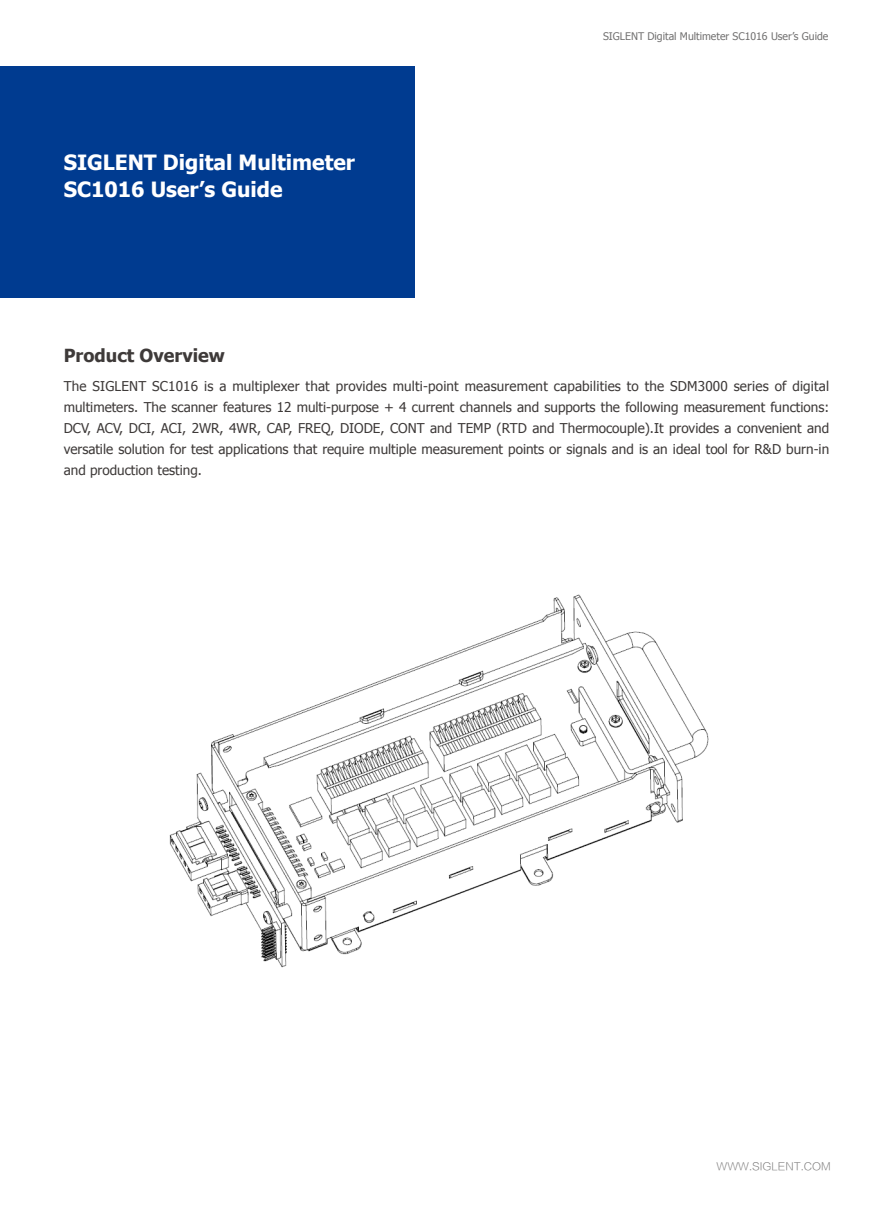
<style>
.page{position:relative;width:893px;height:1212px;background:#fff}
.page>*{position:absolute;margin:0;border:0;box-sizing:border-box;transform-origin:0 0}
.t1{font:700 21px/27px "Tahoma";color:#fff}
.t2{font:700 18px "Tahoma";color:#3e3a39}
.t3{font:13.5px/21px "Tahoma";color:#3e3a39;text-align:justify}
.t4{font:10.5px "Tahoma";color:#727171}
.t5{font:10.5px "FZLTKHK GBK1 0";color:#727171}
</style>
<div class="page">
<div style="left:0;top:66px;width:414px;height:231px;background:#003b90"></div>
<img style="left:169px;top:594px;width:540px;height:374px">
<h1 class="t1" style="left:64px;top:148px;width:293px">SIGLENT Digital Multimeter<br>SC1016 User’s Guide</h1>
<p class="t4" style="left:603px;top:29px;width:227px">SIGLENT Digital Multimeter SC1016 User’s Guide</p>
<h2 class="t2" style="left:64px;top:343px;width:163px">Product Overview</h2>
<p class="t3" style="left:64px;top:375px;width:767px">The SIGLENT SC1016 is a multiplexer that provides multi-point measurement capabilities to the SDM3000 series of digital multimeters. The scanner features 12 multi-purpose + 4 current channels and supports the following measurement functions:<br>DCV, ACV, DCI, ACI, 2WR, 4WR, CAP, FREQ, DIODE, CONT and TEMP (RTD and Thermocouple).It provides a convenient and versatile solution for test applications that require multiple measurement points or signals and is an ideal tool for R&amp;D burn-in and production testing.</p>
<p class="t5" style="left:716px;top:1160px;width:116px">WWW.SIGLENT.COM</p>
</div>
